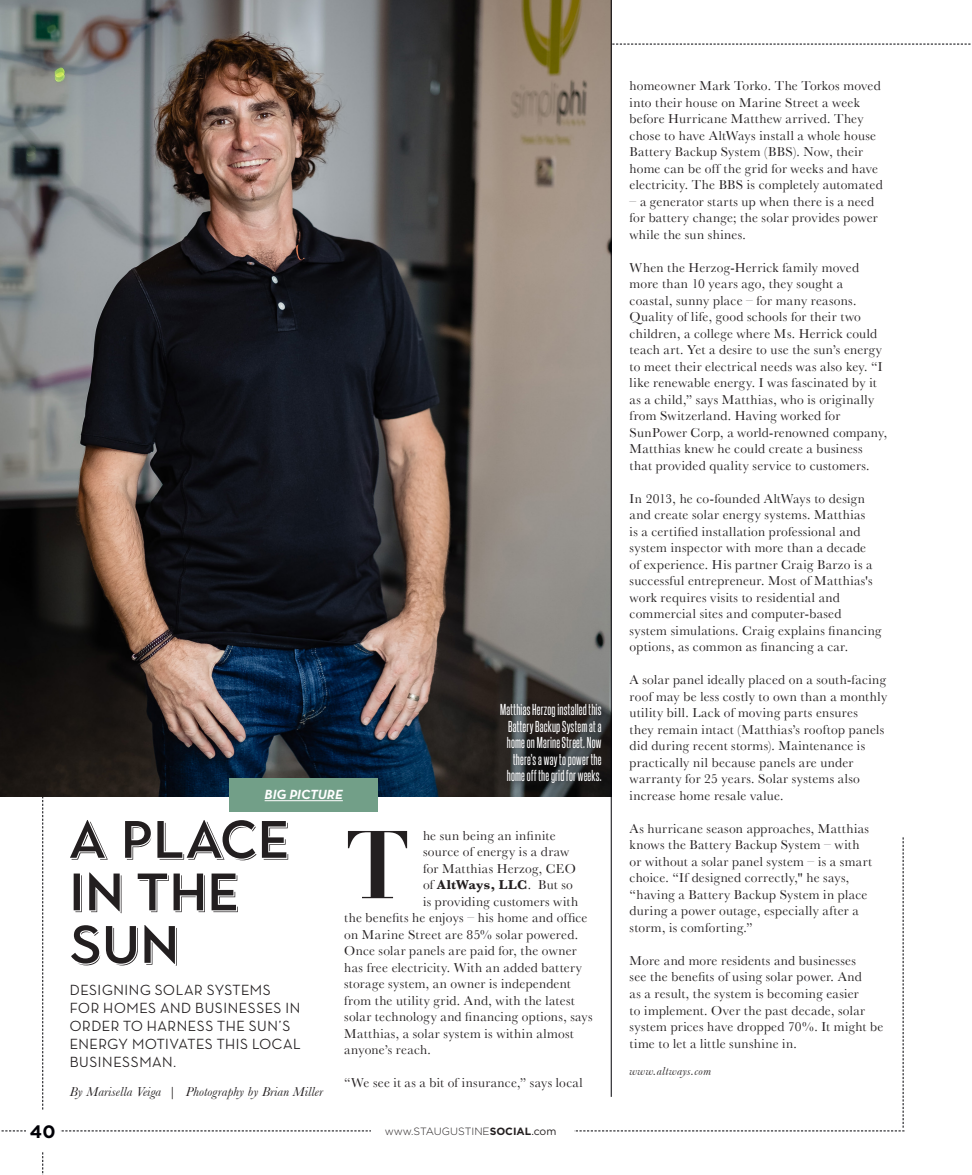
<style>
.page{position:relative;width:972px;height:1175px;background:#fff}
.page>*{position:absolute;margin:0;border:0;box-sizing:border-box;transform-origin:0 0}
.t1{font:700 94.35px "Didot";color:#231f20}
.t2{font:500 52.5px/52.5px "Town 30 Shadow";letter-spacing:.03em;color:#231f20}
.t3{font:700 18px "Gotham";color:#000006}
.t4{font:500 15px/18px "Neutraface Display";letter-spacing:.035em;color:#231f20}
.t5{font:13.5px/16.5px "Baskerville";letter-spacing:.02em;color:#231f20}
.t6{font:13.5px/16.5px "Steelfish Rg";letter-spacing:.015em;color:#fff;text-align:right}
.t7{font:italic 13.5px "Baskerville";letter-spacing:.01em;color:#231f20}
.t8{font:700 13.5px "Baskerville";letter-spacing:.025em;color:#231f20}
.t9{font:italic 700 13.5px "Neutraface Text";color:#fff}
.t10{font:italic 12px "Baskerville";letter-spacing:.035em;color:#231f20}
.t11{font:300 10.5px "Gotham";letter-spacing:-.005em;color:#231f20}
.s1{font-weight:400}
.s2{font-weight:700}
</style>
<div class="page">
<img style="left:0;top:0;width:611px;height:796px">
<div style="left:230px;top:778px;width:148px;height:34px;background:#729f88"></div>
<hr style="left:265px;top:800px;width:78px;height:1px;background:#fff">
<div style="left:492px;top:696px;width:117px;height:94px;background:#231f20;opacity:.75"></div>
<hr style="left:611px;top:0;width:1px;height:1096px;background:#000006">
<p class="t9" style="left:265px;top:785px;width:80px">BIG PICTURE</p>
<p class="t6" style="left:500px;top:701px;width:103px">Matthias Herzog installed this<br>Battery Backup System at a home on Marine Street. Now there's a way to power the home off the grid for weeks.</p>
<h2 class="t2" style="left:69px;top:815px;width:221px">A PLACE<br>IN THE<br>SUN</h2>
<p class="t4" style="left:70px;top:981px;width:232px">DESIGNING SOLAR SYSTEMS<br>FOR HOMES AND BUSINESSES IN<br>ORDER TO HARNESS THE SUN’S<br>ENERGY MOTIVATES THIS LOCAL<br>BUSINESSMAN.</p>
<p class="t7" style="left:70px;top:1083px;width:255px">By Marisella Veiga | Photography by Brian Miller</p>
<h1 class="t1" style="left:344px;top:805px;width:68px">T</h1>
<p class="t5" style="left:423px;top:827px;width:134px">he sun being an infinite</p>
<p class="t5" style="left:423px;top:843px;width:148px">source of energy is a draw</p>
<p class="t5" style="left:423px;top:860px;width:154px">for Matthias Herzog, CEO</p>
<p class="t8" style="left:423px;top:876px;width:151px"><span class="s1">of</span> AltWays, LLC<span class="s1">. But so</span></p>
<p class="t5" style="left:423px;top:893px;width:157px">is providing customers with</p>
<p class="t5" style="left:344px;top:909px;width:245px">the benefits he enjoys – his home and office</p>
<p class="t5" style="left:344px;top:926px;width:235px">on Marine Street are 85% solar powered.</p>
<p class="t5" style="left:344px;top:942px;width:234px">Once solar panels are paid for, the owner</p>
<p class="t5" style="left:344px;top:959px;width:239px">has free electricity. With an added battery</p>
<p class="t5" style="left:344px;top:975px;width:228px">storage system, an owner is independent</p>
<p class="t5" style="left:344px;top:992px;width:232px">from the utility grid. And, with the latest</p>
<p class="t5" style="left:344px;top:1008px;width:250px">solar technology and financing options, says</p>
<p class="t5" style="left:344px;top:1025px;width:231px">Matthias, a solar system is within almost</p>
<p class="t5" style="left:344px;top:1041px;width:88px">anyone’s reach.</p>
<p class="t5" style="left:344px;top:1074px;width:240px">“We see it as a bit of insurance,” says local</p>
<h3 class="t3" style="left:30px;top:1119px;width:27px">40</h3>
<p class="t11" style="left:385px;top:1125px;width:173px">www.STAUGUSTINE<span class="s2">SOCIAL</span><span class="s1">.com</span></p>
<p class="t5" style="left:630px;top:77px;width:255px">homeowner Mark Torko. The Torkos moved into their house on Marine Street a week before Hurricane Matthew arrived. They chose to have AltWays install a whole house Battery Backup System (BBS). Now, their home can be off the grid for weeks and have electricity. The BBS is completely automated</p>
<p class="t5" style="left:630px;top:193px;width:250px">– a generator starts up when there is a need for battery change; the solar provides power while the sun shines.</p>
<p class="t5" style="left:630px;top:259px;width:259px">When the Herzog-Herrick family moved more than 10 years ago, they sought a coastal, sunny place – for many reasons.<br>Quality of life, good schools for their two children, a college where Ms. Herrick could teach art. Yet a desire to use the sun’s energy to meet their electrical needs was also key. “I like renewable energy. I was fascinated by it as a child,” says Matthias, who is originally from Switzerland. Having worked for SunPower Corp, a world-renowned company, Matthias knew he could create a business that provided quality service to customers.</p>
<p class="t5" style="left:630px;top:490px;width:253px">In 2013, he co-founded AltWays to design and create solar energy systems. Matthias<br>is a certified installation professional and system inspector with more than a decade<br>of experience. His partner Craig Barzo is a successful entrepreneur. Most of Matthias's work requires visits to residential and commercial sites and computer-based system simulations. Craig explains financing options, as common as financing a car.</p>
<p class="t5" style="left:630px;top:671px;width:259px">A solar panel ideally placed on a south-facing roof may be less costly to own than a monthly utility bill. Lack of moving parts ensures<br>they remain intact (Matthias’s rooftop panels did during recent storms). Maintenance is practically nil because panels are under warranty for 25 years. Solar systems also increase home resale value.</p>
<p class="t5" style="left:630px;top:820px;width:244px">As hurricane season approaches, Matthias knows the Battery Backup System – with or without a solar panel system – is a smart choice. “If designed correctly," he says, “having a Battery Backup System in place during a power outage, especially after a storm, is comforting.”</p>
<p class="t5" style="left:630px;top:952px;width:255px">More and more residents and businesses<br>see the benefits of using solar power. And<br>as a result, the system is becoming easier<br>to implement. Over the past decade, solar system prices have dropped 70%. It might be time to let a little sunshine in.</p>
<p class="t10" style="left:630px;top:1063px;width:83px">www.altways.com</p>
</div>
